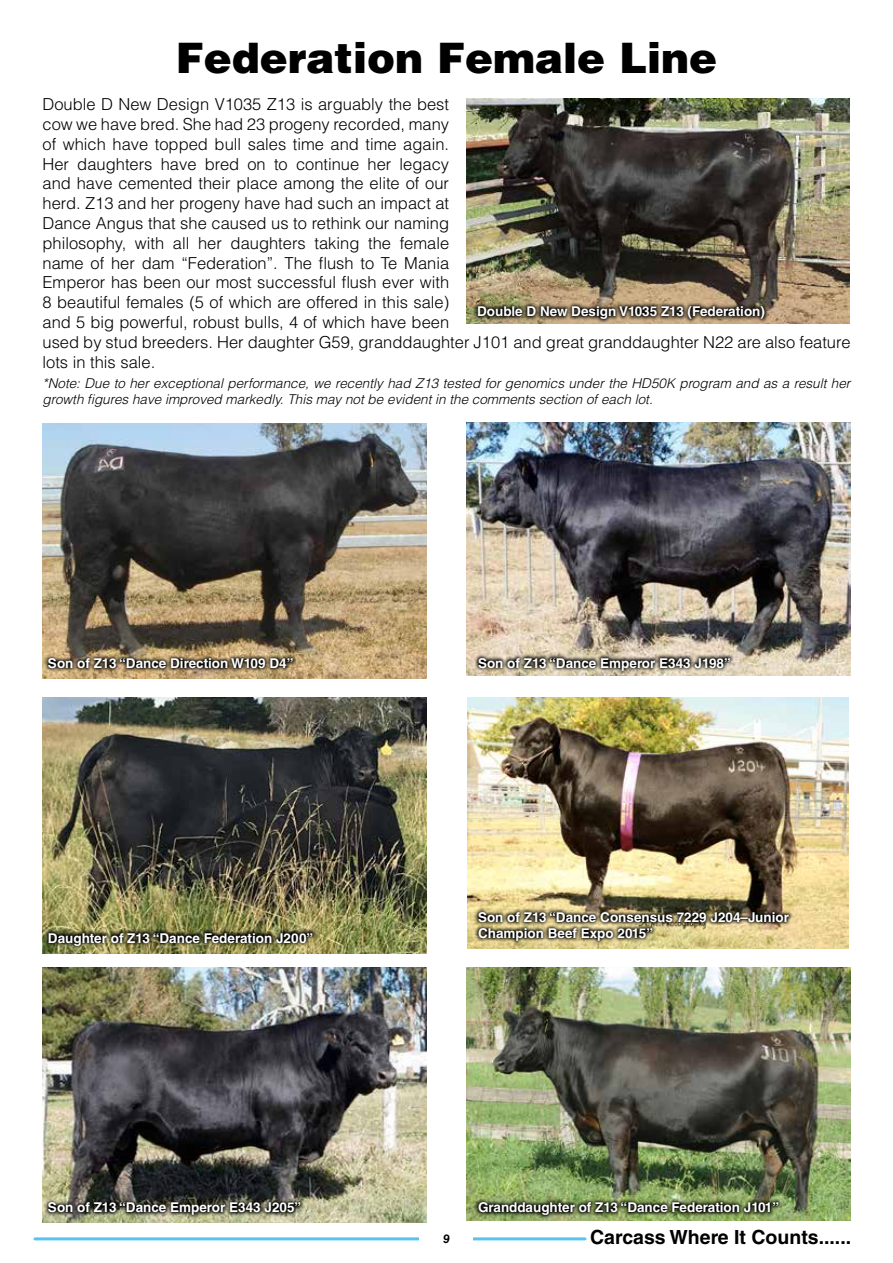
<style>
.page{position:relative;width:893px;height:1263px;background:#fff}
.page>*{position:absolute;margin:0;border:0;box-sizing:border-box;transform-origin:0 0}
.t1{font:900 42px "Helvetica LT Std";color:#000}
.t2{font:700 19.5px "Helvetica LT Std";color:#000}
.t3{font:300 16.5px/19.8px "Helvetica LT Std";color:#000}
.t4{font:700 13.5px/16.2px "Helvetica LT Std";color:#fff}
.t5{font:italic 300 13.5px/16.2px "Helvetica LT Std";color:#000}
.t6{font:italic 700 12px "Helvetica LT Std";color:#000}
</style>
<div class="page">
<hr style="left:35px;top:1237px;width:550px;height:3px;background:#56c4ef">
<div style="left:419px;top:1229px;width:54px;height:18px;background:#fff"></div>
<img style="left:466px;top:98px;width:384px;height:226px">
<svg style="left:474px;top:302px;width:295px;height:21px;background:#665943"></svg>
<img style="left:43px;top:424px;width:384px;height:255px">
<img style="left:43px;top:698px;width:384px;height:255px">
<img style="left:43px;top:967px;width:384px;height:255px">
<img style="left:468px;top:697px;width:381px;height:251px">
<img style="left:466px;top:423px;width:384px;height:253px">
<img style="left:466px;top:967px;width:384px;height:253px">
<svg style="left:44px;top:654px;width:253px;height:18px;background:#6a5a41"></svg>
<svg style="left:45px;top:928px;width:272px;height:21px;background:#555330"></svg>
<svg style="left:44px;top:1198px;width:261px;height:21px;background:#554"></svg>
<svg style="left:474px;top:908px;width:319px;height:37px;background:#877c56"></svg>
<svg style="left:474px;top:653px;width:260px;height:21px;background:#847c6c"></svg>
<svg style="left:474px;top:1198px;width:309px;height:21px;background:#53623a"></svg>
<h1 class="t1" style="left:176px;top:30px;width:543px">Federation Female Line</h1>
<p class="t3" style="left:43px;top:94px;width:809px">Double D New Design V1035 Z13 is arguably the best<br>cow we have bred. She had 23 progeny recorded, many<br>of which have topped bull sales time and time again.<br>Her daughters have bred on to continue her legacy<br>and have cemented their place among the elite of our<br>herd. Z13 and her progeny have had such an impact at<br>Dance Angus that she caused us to rethink our naming<br>philosophy, with all her daughters taking the female<br>name of her dam “Federation”. The flush to Te Mania<br>Emperor has been our most successful flush ever with<br>8 beautiful females (5 of which are offered in this sale)<br>and 5 big powerful, robust bulls, 4 of which have been<br>used by stud breeders. Her daughter G59, granddaughter J101 and great granddaughter N22 are also feature lots in this sale.</p>
<p class="t5" style="left:43px;top:375px;width:809px">*Note: Due to her exceptional performance, we recently had Z13 tested for genomics under the HD50K program and as a result her growth figures have improved markedly. This may not be evident in the comments section of each lot.</p>
<p class="t4" style="left:477px;top:303px;width:289px">Double D New Design V1035 Z13 (Federation)</p>
<p class="t4" style="left:48px;top:655px;width:247px">Son of Z13 “Dance Direction W109 D4”</p>
<p class="t4" style="left:48px;top:929px;width:267px">Daughter of Z13 “Dance Federation J200”</p>
<p class="t4" style="left:48px;top:1199px;width:255px">Son of Z13 “Dance Emperor E343 J205”</p>
<p class="t4" style="left:478px;top:654px;width:254px">Son of Z13 “Dance Emperor E343 J198”</p>
<p class="t4" style="left:478px;top:909px;width:313px">Son of Z13 “Dance Consensus 7229 J204–Junior<br>Champion Beef Expo 2015”</p>
<p class="t4" style="left:478px;top:1199px;width:303px">Granddaughter of Z13 “Dance Federation J101”</p>
<p class="t6" style="left:443px;top:1231px;width:8px">9</p>
<p class="t2" style="left:590px;top:1225px;width:262px">Carcass Where It Counts......</p>
</div>
